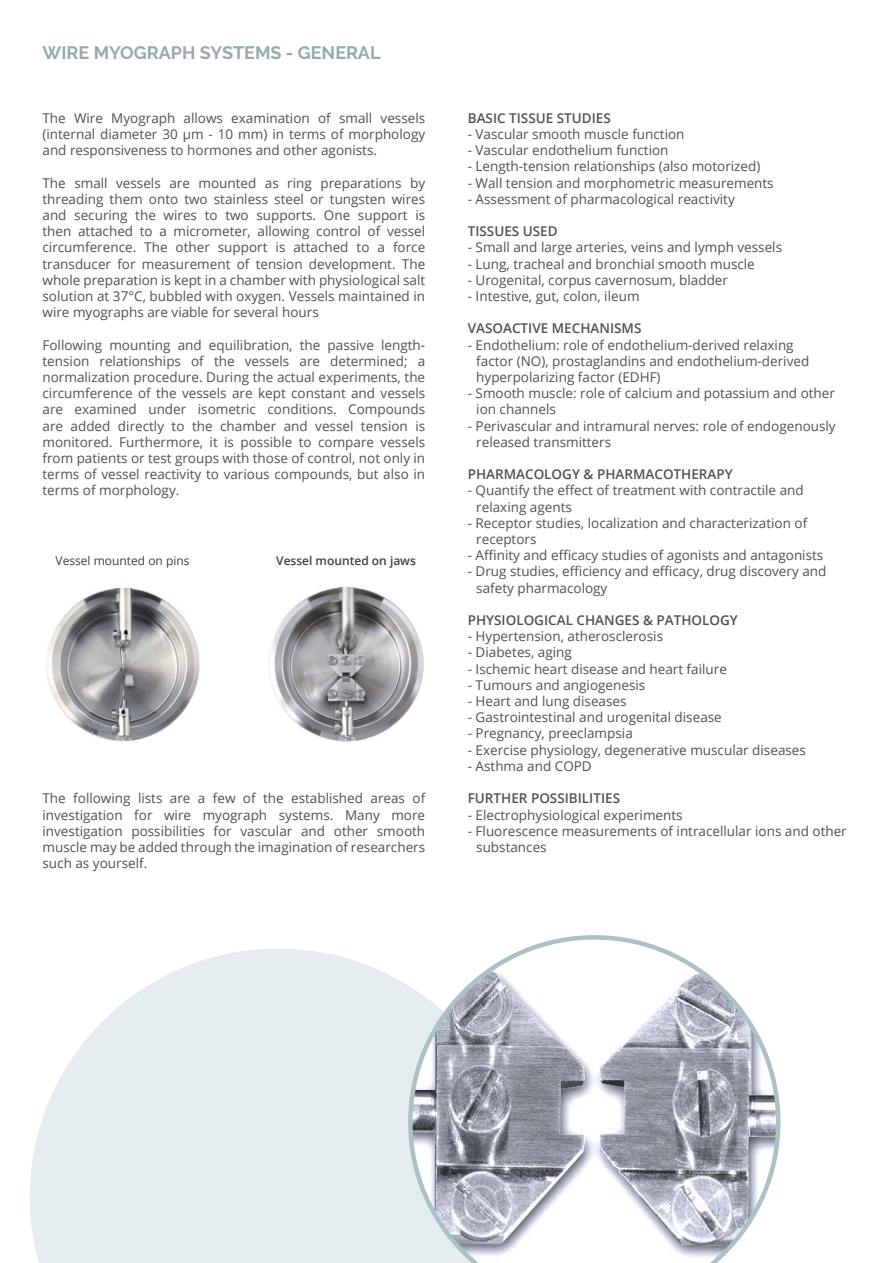
<style>
.page{position:relative;width:893px;height:1263px;background:#fff}
.page>*{position:absolute;margin:0;border:0;box-sizing:border-box;transform-origin:0 0}
.t1{font:700 18px "Raleway";color:#98a9ae}
.t2{font:13.5px/16.2px "Open Sans";color:#4f5151}
.t3{font:600 13.5px "Open Sans";color:#4f5151}
.t4{font:12px "Open Sans";color:#3b4042}
.t5{font:600 12px "Open Sans";color:#3b4042}
</style>
<div class="page">
<svg style="left:30px;top:948px;width:378px;height:315px;background:#e8eef1"></svg>
<svg style="left:408px;top:935px;width:372px;height:328px"></svg>
<img style="left:46px;top:588px;width:154px;height:153px">
<img style="left:269px;top:587px;width:155px;height:154px">
<h1 class="t1" style="left:43px;top:43px;width:340px">WIRE MYOGRAPH SYSTEMS - GENERAL</h1>
<p class="t2" style="left:43px;top:109px;width:384px;text-align:justify">The Wire Myograph allows examination of small vessels (internal diameter 30 µm - 10 mm) in terms of morphology and responsiveness to hormones and other agonists.</p>
<p class="t2" style="left:43px;top:174px;width:384px;text-align:justify">The small vessels are mounted as ring preparations by threading them onto two stainless steel or tungsten wires and securing the wires to two supports. One support is then attached to a micrometer, allowing control of vessel circumference. The other support is attached to a force transducer for measurement of tension development. The whole preparation is kept in a chamber with physiological salt solution at 37°C, bubbled with oxygen. Vessels maintained in wire myographs are viable for several hours</p>
<p class="t2" style="left:43px;top:336px;width:384px;text-align:justify">Following mounting and equilibration, the passive length&shy;tension relationships of the vessels are determined; a normalization procedure. During the actual experiments, the circumference of the vessels are kept constant and vessels are examined under isometric conditions. Compounds are added directly to the chamber and vessel tension is monitored. Furthermore, it is possible to compare vessels from patients or test groups with those of control, not only in terms of vessel reactivity to various compounds, but also in terms of morphology.</p>
<p class="t4" style="left:56px;top:552px;width:136px">Vessel mounted on pins</p>
<p class="t5" style="left:276px;top:552px;width:141px">Vessel mounted on jaws</p>
<p class="t2" style="left:43px;top:790px;width:384px;text-align:justify">The following lists are a few of the established areas of investigation for wire myograph systems. Many more investigation possibilities for vascular and other smooth muscle may be added through the imagination of researchers such as yourself.</p>
<p class="t3" style="left:468px;top:109px;width:145px">BASIC TISSUE STUDIES</p>
<p class="t2" style="left:468px;top:126px;width:218px">- Vascular smooth muscle function</p>
<p class="t2" style="left:468px;top:142px;width:202px">- Vascular endothelium function</p>
<p class="t2" style="left:468px;top:158px;width:294px">- Length-tension relationships (also motorized)</p>
<p class="t2" style="left:468px;top:174px;width:307px">- Wall tension and morphometric measurements</p>
<p class="t2" style="left:468px;top:190px;width:269px">- Assessment of pharmacological reactivity</p>
<p class="t3" style="left:468px;top:222px;width:91px">TISSUES USED</p>
<p class="t2" style="left:468px;top:239px;width:316px">- Small and large arteries, veins and lymph vessels</p>
<p class="t2" style="left:468px;top:255px;width:289px">- Lung, tracheal and bronchial smooth muscle</p>
<p class="t2" style="left:468px;top:271px;width:262px">- Urogenital, corpus cavernosum, bladder</p>
<p class="t2" style="left:468px;top:288px;width:173px">- Intestive, gut, colon, ileum</p>
<p class="t3" style="left:468px;top:319px;width:175px">VASOACTIVE MECHANISMS</p>
<p class="t2" style="left:476px;top:336px;width:335px;text-indent:-9px">- Endothelium: role of endothelium-derived relaxing factor (NO), prostaglandins and endothelium-derived hyperpolarizing factor (EDHF)</p>
<p class="t2" style="left:476px;top:385px;width:360px;text-indent:-9px">- Smooth muscle: role of calcium and potassium and other ion channels</p>
<p class="t2" style="left:476px;top:417px;width:361px;text-indent:-9px">- Perivascular and intramural nerves: role of endogenously released transmitters</p>
<p class="t3" style="left:468px;top:465px;width:267px">PHARMACOLOGY &amp; PHARMACOTHERAPY</p>
<p class="t2" style="left:476px;top:482px;width:329px;text-indent:-9px">- Quantify the effect of treatment with contractile and relaxing agents</p>
<p class="t2" style="left:476px;top:514px;width:332px;text-indent:-9px">- Receptor studies, localization and characterization of receptors</p>
<p class="t2" style="left:468px;top:547px;width:357px">- Affinity and efficacy studies of agonists and antagonists</p>
<p class="t2" style="left:476px;top:563px;width:352px;text-indent:-9px">- Drug studies, efficiency and efficacy, drug discovery and safety pharmacology</p>
<p class="t3" style="left:468px;top:611px;width:272px">PHYSIOLOGICAL CHANGES &amp; PATHOLOGY</p>
<p class="t2" style="left:468px;top:628px;width:197px">- Hypertension, atherosclerosis</p>
<p class="t2" style="left:468px;top:644px;width:106px">- Diabetes, aging</p>
<p class="t2" style="left:468px;top:660px;width:261px">- Ischemic heart disease and heart failure</p>
<p class="t2" style="left:468px;top:676px;width:179px">- Tumours and angiogenesis</p>
<p class="t2" style="left:468px;top:693px;width:160px">- Heart and lung diseases</p>
<p class="t2" style="left:468px;top:709px;width:256px">- Gastrointestinal and urogenital disease</p>
<p class="t2" style="left:468px;top:725px;width:167px">- Pregnancy, preeclampsia</p>
<p class="t2" style="left:468px;top:741px;width:340px">- Exercise physiology, degenerative muscular diseases</p>
<p class="t2" style="left:468px;top:757px;width:126px">- Asthma and COPD</p>
<p class="t3" style="left:468px;top:789px;width:154px">FURTHER POSSIBILITIES</p>
<p class="t2" style="left:468px;top:806px;width:216px">- Electrophysiological experiments</p>
<p class="t2" style="left:476px;top:822px;width:372px;text-indent:-9px">- Fluorescence measurements of intracellular ions and other substances</p>
</div>
